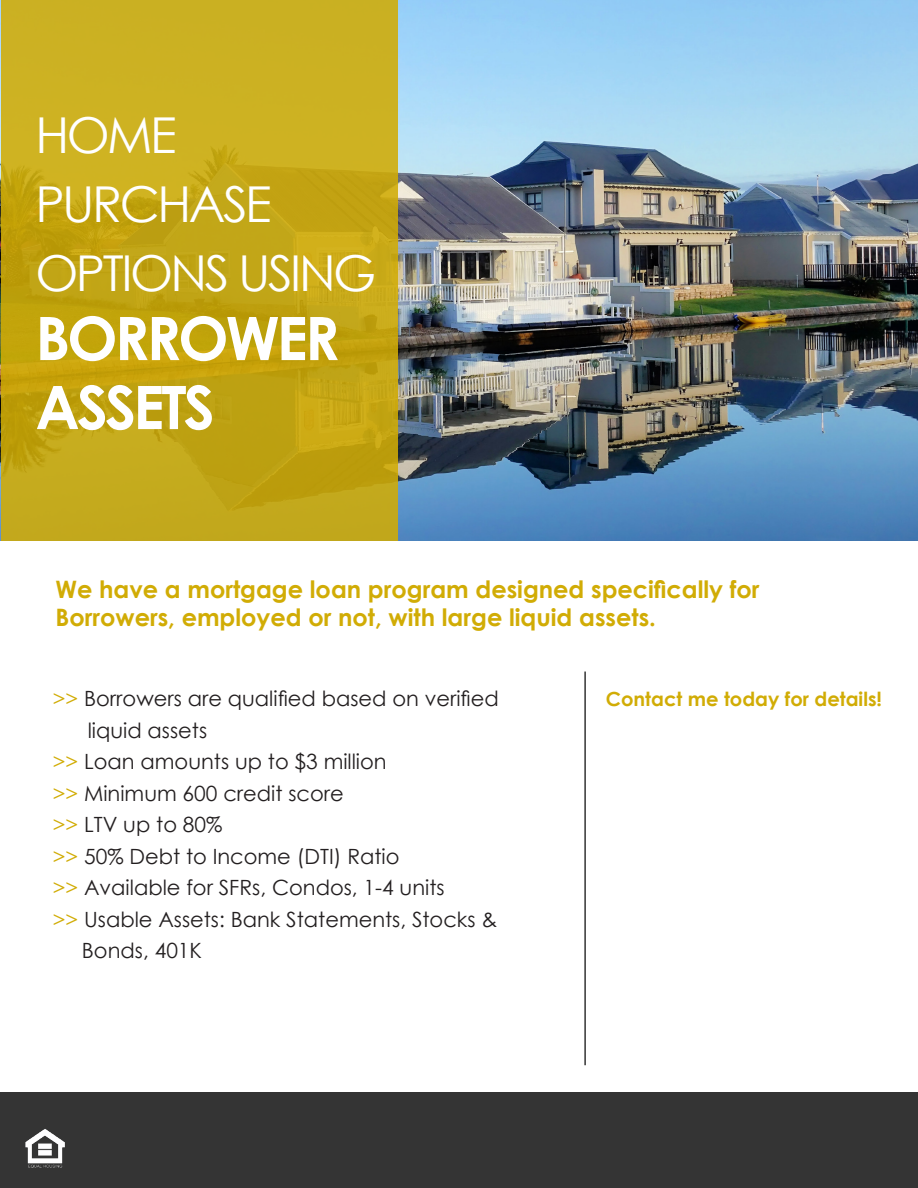
<style>
.page{position:relative;width:918px;height:1188px;background:#fff}
.page>*{position:absolute;margin:0;border:0;box-sizing:border-box;transform-origin:0 0}
.t1{font:700 60px/69px "Century Gothic";letter-spacing:-.05em;color:#fff}
.t2{font:49.5px/69px "Century Gothic";letter-spacing:-.05em;color:#fff}
.t3{font:700 24px/28.5px "Century Gothic";color:#d1ac05}
.t4{font:21px "Century Gothic";color:#231f20}
.t5{font:700 19.5px "Century Gothic";color:#d1ac05}
.s1{color:#d1ac05}
</style>
<div class="page">
<img style="left:397px;top:0;width:521px;height:541px">
<svg style="left:1px;top:0;width:396px;height:541px;background:#c5a817"></svg>
<div style="left:0;top:1092px;width:918px;height:96px;background:#343434"></div>
<img style="left:25px;top:1129px;width:40px;height:39px">
<hr style="left:584px;top:672px;width:2px;height:393px;background:#343434">
<p class="t2" style="left:35px;top:100px;width:342px">HOME<br>PURCHASE<br>OPTIONS USING</p>
<p class="t1" style="left:35px;top:301px;width:306px">BORROWER<br>ASSETS</p>
<p class="t3" style="left:56px;top:574px;width:706px">We have a mortgage loan program designed specifically for<br>Borrowers, employed or not, with large liquid assets.</p>
<p class="t4" style="left:53px;top:684px;width:448px"><span class="s1">&gt;&gt;</span> Borrowers are qualified based on verified</p>
<p class="t4" style="left:88px;top:715px;width:121px">liquid assets</p>
<p class="t4" style="left:53px;top:747px;width:335px"><span class="s1">&gt;&gt;</span> Loan amounts up to $3 million</p>
<p class="t4" style="left:53px;top:778px;width:293px"><span class="s1">&gt;&gt;</span> Minimum 600 credit score</p>
<p class="t4" style="left:53px;top:810px;width:171px"><span class="s1">&gt;&gt;</span> LTV up to 80%</p>
<p class="t4" style="left:53px;top:841px;width:348px"><span class="s1">&gt;&gt;</span> 50% Debt to Income (DTI) Ratio</p>
<p class="t4" style="left:53px;top:873px;width:393px"><span class="s1">&gt;&gt;</span> Available for SFRs, Condos, 1-4 units</p>
<p class="t4" style="left:53px;top:904px;width:446px"><span class="s1">&gt;&gt;</span> Usable Assets: Bank Statements, Stocks &amp;</p>
<p class="t4" style="left:82px;top:936px;width:122px">Bonds, 401K</p>
<p class="t5" style="left:606px;top:684px;width:278px">Contact me today for details!</p>
</div>
